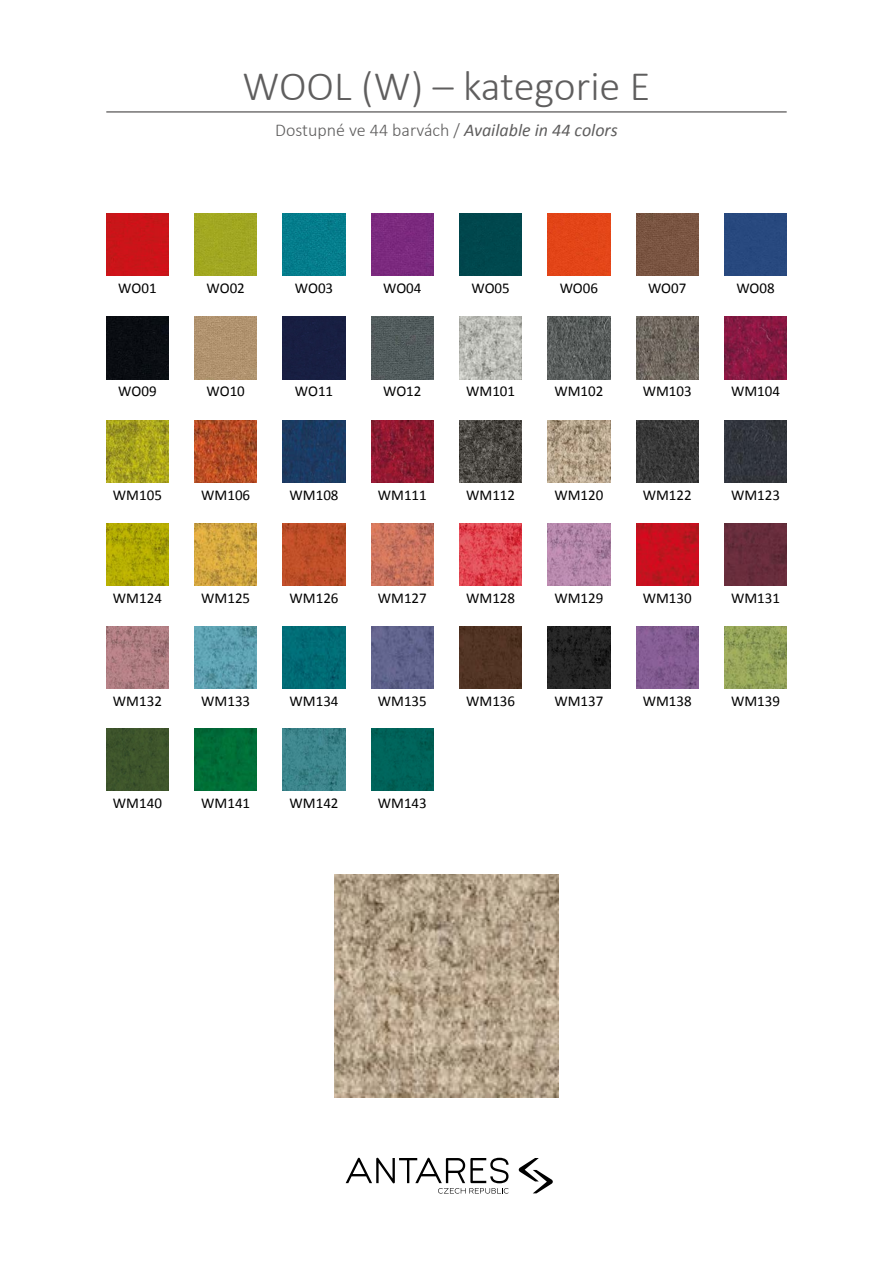
<style>
.page{position:relative;width:893px;height:1263px;background:#fff}
.page>*{position:absolute;margin:0;border:0;box-sizing:border-box;transform-origin:0 0}
.t1{font:300 42px "Calibri";color:#5f5e5e}
.t2{font:300 18px "Calibri";color:#5f5e5e}
.t3{font:15px "Calibri";color:#000}
.s1{font-weight:400;font-style:italic}
</style>
<div class="page">
<hr style="left:106px;top:111px;width:681px;height:2px;background:#5f5e5e">
<div style="left:106px;top:213px;width:63px;height:63px;background:#cb1419"></div>
<div style="left:106px;top:317px;width:63px;height:62px;background:#0a0d12"></div>
<img style="left:106px;top:420px;width:63px;height:62px">
<img style="left:106px;top:524px;width:63px;height:62px">
<img style="left:106px;top:626px;width:63px;height:62px">
<div style="left:106px;top:728px;width:63px;height:63px;background:#3d542b"></div>
<div style="left:195px;top:213px;width:62px;height:63px;background:#a1a722"></div>
<img style="left:195px;top:317px;width:62px;height:62px">
<img style="left:195px;top:420px;width:62px;height:62px">
<img style="left:195px;top:524px;width:62px;height:62px">
<img style="left:195px;top:626px;width:62px;height:62px">
<img style="left:195px;top:728px;width:62px;height:63px">
<img style="left:283px;top:213px;width:62px;height:63px">
<div style="left:283px;top:317px;width:62px;height:62px;background:#181f42"></div>
<img style="left:283px;top:420px;width:62px;height:62px">
<img style="left:283px;top:524px;width:62px;height:62px">
<img style="left:283px;top:626px;width:62px;height:62px">
<img style="left:283px;top:728px;width:62px;height:63px">
<div style="left:371px;top:213px;width:62px;height:63px;background:#7b2a7f"></div>
<img style="left:371px;top:317px;width:62px;height:62px">
<img style="left:371px;top:420px;width:62px;height:62px">
<img style="left:371px;top:524px;width:62px;height:62px">
<img style="left:371px;top:626px;width:62px;height:62px">
<div style="left:371px;top:728px;width:62px;height:63px;background:#00635a"></div>
<div style="left:459px;top:213px;width:63px;height:63px;background:#00474d"></div>
<img style="left:459px;top:317px;width:63px;height:62px">
<img style="left:459px;top:420px;width:63px;height:62px">
<img style="left:459px;top:524px;width:63px;height:62px">
<div style="left:459px;top:626px;width:63px;height:62px;background:#513323"></div>
<div style="left:548px;top:213px;width:62px;height:63px;background:#e34518"></div>
<img style="left:548px;top:317px;width:62px;height:62px">
<img style="left:548px;top:420px;width:62px;height:62px">
<img style="left:548px;top:524px;width:62px;height:62px">
<img style="left:548px;top:626px;width:62px;height:62px">
<img style="left:636px;top:213px;width:62px;height:63px">
<img style="left:636px;top:317px;width:62px;height:62px">
<img style="left:636px;top:420px;width:62px;height:62px">
<img style="left:636px;top:524px;width:62px;height:62px">
<img style="left:636px;top:626px;width:62px;height:62px">
<svg style="left:519px;top:1158px;width:34px;height:35px"></svg>
<svg style="left:346px;top:1158px;width:162px;height:35px"></svg>
<div style="left:724px;top:213px;width:63px;height:63px;background:#28497f"></div>
<img style="left:724px;top:317px;width:63px;height:62px">
<img style="left:724px;top:420px;width:63px;height:62px">
<img style="left:724px;top:524px;width:63px;height:62px">
<img style="left:724px;top:626px;width:63px;height:62px">
<img style="left:335px;top:874px;width:223px;height:224px">
<h1 class="t1" style="left:243px;top:60px;width:409px">WOOL (W) – kategorie E</h1>
<p class="t2" style="left:275px;top:119px;width:344px">Dostupné ve 44 barvách / <span class="s1">Available in 44 colors</span></p>
<p class="t3" style="left:118px;top:279px;width:40px">WO01</p>
<p class="t3" style="left:207px;top:279px;width:40px">WO02</p>
<p class="t3" style="left:295px;top:279px;width:40px">WO03</p>
<p class="t3" style="left:383px;top:279px;width:40px">WO04</p>
<p class="t3" style="left:471px;top:279px;width:40px">WO05</p>
<p class="t3" style="left:560px;top:279px;width:40px">WO06</p>
<p class="t3" style="left:648px;top:279px;width:40px">WO07</p>
<p class="t3" style="left:736px;top:279px;width:40px">WO08</p>
<p class="t3" style="left:118px;top:382px;width:40px">WO09</p>
<p class="t3" style="left:207px;top:382px;width:40px">WO10</p>
<p class="t3" style="left:295px;top:382px;width:40px">WO11</p>
<p class="t3" style="left:383px;top:382px;width:40px">WO12</p>
<p class="t3" style="left:466px;top:382px;width:50px">WM101</p>
<p class="t3" style="left:554px;top:382px;width:50px">WM102</p>
<p class="t3" style="left:643px;top:382px;width:50px">WM103</p>
<p class="t3" style="left:731px;top:382px;width:50px">WM104</p>
<p class="t3" style="left:113px;top:486px;width:50px">WM105</p>
<p class="t3" style="left:201px;top:486px;width:50px">WM106</p>
<p class="t3" style="left:290px;top:486px;width:50px">WM108</p>
<p class="t3" style="left:378px;top:486px;width:50px">WM111</p>
<p class="t3" style="left:466px;top:486px;width:50px">WM112</p>
<p class="t3" style="left:554px;top:486px;width:50px">WM120</p>
<p class="t3" style="left:643px;top:486px;width:50px">WM122</p>
<p class="t3" style="left:731px;top:486px;width:50px">WM123</p>
<p class="t3" style="left:113px;top:589px;width:50px">WM124</p>
<p class="t3" style="left:201px;top:589px;width:50px">WM125</p>
<p class="t3" style="left:290px;top:589px;width:50px">WM126</p>
<p class="t3" style="left:378px;top:589px;width:50px">WM127</p>
<p class="t3" style="left:466px;top:589px;width:50px">WM128</p>
<p class="t3" style="left:554px;top:589px;width:50px">WM129</p>
<p class="t3" style="left:643px;top:589px;width:50px">WM130</p>
<p class="t3" style="left:731px;top:589px;width:50px">WM131</p>
<p class="t3" style="left:113px;top:691px;width:50px">WM132</p>
<p class="t3" style="left:201px;top:691px;width:50px">WM133</p>
<p class="t3" style="left:290px;top:691px;width:50px">WM134</p>
<p class="t3" style="left:378px;top:691px;width:50px">WM135</p>
<p class="t3" style="left:466px;top:691px;width:50px">WM136</p>
<p class="t3" style="left:554px;top:691px;width:50px">WM137</p>
<p class="t3" style="left:643px;top:691px;width:50px">WM138</p>
<p class="t3" style="left:731px;top:691px;width:50px">WM139</p>
<p class="t3" style="left:113px;top:794px;width:50px">WM140</p>
<p class="t3" style="left:201px;top:794px;width:50px">WM141</p>
<p class="t3" style="left:290px;top:794px;width:50px">WM142</p>
<p class="t3" style="left:378px;top:794px;width:50px">WM143</p>
</div>
